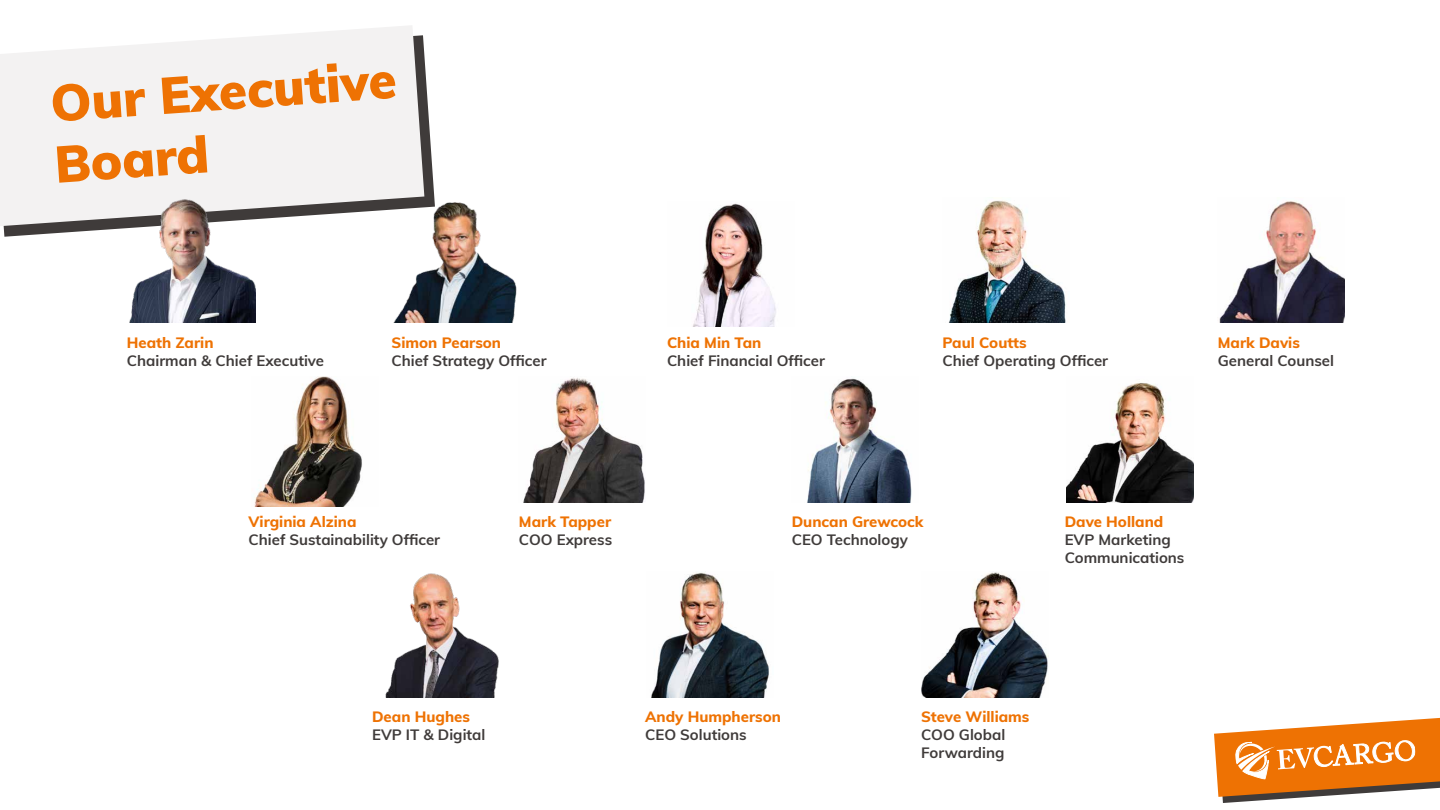
<style>
.page{position:relative;width:1440px;height:810px;background:#fff}
.page>*{position:absolute;margin:0;border:0;box-sizing:border-box;transform-origin:0 0}
.t1{font:900 51px/61.2px "Muli";color:#ee7203}
.t2{font:700 15px/18px "Muli";color:#3f3b3a}
.t3{font:800 15px "Muli";color:#ee7203}
</style>
<div class="page">
<svg style="left:1214px;top:717px;width:226px;height:86px"></svg>
<svg style="left:3px;top:51px;width:432px;height:186px"></svg>
<svg style="left:0;top:26px;width:424px;height:200px;fill:#f3f2f2"></svg>
<img style="left:692px;top:203px;width:84px;height:124px">
<img style="left:129px;top:197px;width:127px;height:126px">
<img style="left:948px;top:200px;width:118px;height:123px">
<img style="left:1219px;top:201px;width:125px;height:122px">
<img style="left:393px;top:197px;width:124px;height:126px">
<img style="left:807px;top:378px;width:105px;height:124px">
<img style="left:254px;top:377px;width:108px;height:129px">
<img style="left:1067px;top:383px;width:127px;height:119px">
<img style="left:922px;top:572px;width:127px;height:125px">
<img style="left:385px;top:573px;width:114px;height:124px">
<img style="left:523px;top:377px;width:122px;height:125px">
<img style="left:651px;top:572px;width:118px;height:125px">
<h1 class="t1" style="left:48px;top:71px;width:348px;rotate:-4deg">Our Executive<br>Board</h1>
<p class="t3" style="left:127px;top:332px;width:88px">Heath Zarin</p>
<p class="t2" style="left:127px;top:351px;width:199px">Chairman &amp; Chief Executive</p>
<p class="t3" style="left:392px;top:332px;width:111px">Simon Pearson</p>
<p class="t2" style="left:392px;top:351px;width:156px">Chief Strategy Officer</p>
<p class="t3" style="left:667px;top:332px;width:96px">Chia Min Tan</p>
<p class="t2" style="left:667px;top:351px;width:159px">Chief Financial Officer</p>
<p class="t3" style="left:942px;top:332px;width:86px">Paul Coutts</p>
<p class="t2" style="left:942px;top:351px;width:167px">Chief Operating Officer</p>
<p class="t3" style="left:1218px;top:332px;width:84px">Mark Davis</p>
<p class="t2" style="left:1218px;top:351px;width:118px">General Counsel</p>
<p class="t3" style="left:249px;top:511px;width:109px">Virginia Alzina</p>
<p class="t2" style="left:249px;top:530px;width:193px">Chief Sustainability Officer</p>
<p class="t3" style="left:519px;top:511px;width:94px">Mark Tapper</p>
<p class="t2" style="left:519px;top:530px;width:95px">COO Express</p>
<p class="t3" style="left:792px;top:511px;width:133px">Duncan Grewcock</p>
<p class="t2" style="left:792px;top:530px;width:118px">CEO Technology</p>
<p class="t3" style="left:1065px;top:511px;width:100px">Dave Holland</p>
<p class="t2" style="left:1065px;top:530px;width:121px">EVP Marketing<br>Communications</p>
<p class="t3" style="left:372px;top:706px;width:99px">Dean Hughes</p>
<p class="t2" style="left:372px;top:725px;width:115px">EVP IT &amp; Digital</p>
<p class="t3" style="left:645px;top:706px;width:137px">Andy Humpherson</p>
<p class="t2" style="left:645px;top:725px;width:103px">CEO Solutions</p>
<p class="t3" style="left:921px;top:706px;width:110px">Steve Williams</p>
<p class="t2" style="left:921px;top:725px;width:86px">COO Global<br>Forwarding</p>
</div>
